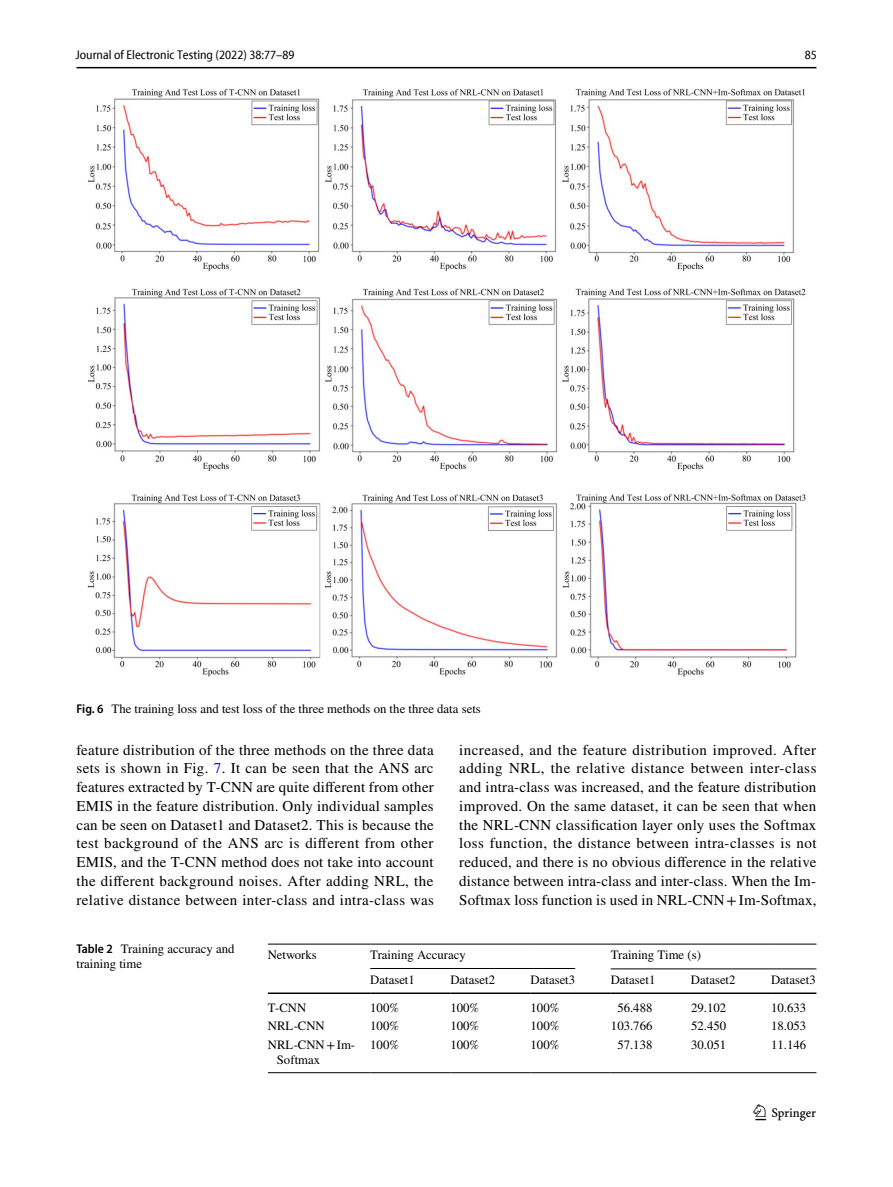
<style>
.page{position:relative;width:893px;height:1187px;background:#fff}
.page>*{position:absolute;margin:0;border:0;box-sizing:border-box;transform-origin:0 0}
.t1{font:22.5px "Springnew Regular 3";color:#000}
.t2{font:15px/18.8px "STIX";letter-spacing:.015em;color:#000;text-align:justify}
.t3{font:12.75px/15px "STIX";color:#000}
.t4{font:semi-condensed 12.75px "Myriad Pro Unic";color:#000}
.s1{font-family:"Myriad Pro";font-weight:600;font-stretch:semi-condensed}
.s2{color:#00f}
</style>
<div class="page">
<hr style="left:77px;top:67px;width:739px;height:1px;background:#000">
<img style="left:87px;top:88px;width:719px;height:589px">
<hr style="left:268px;top:943px;width:102px;height:1px;background:#000">
<hr style="left:268px;top:992px;width:102px;height:1px;background:#000">
<hr style="left:370px;top:943px;width:80px;height:1px;background:#000">
<hr style="left:450px;top:943px;width:81px;height:1px;background:#000">
<hr style="left:531px;top:943px;width:80px;height:1px;background:#000">
<hr style="left:611px;top:943px;width:80px;height:1px;background:#000">
<hr style="left:691px;top:943px;width:80px;height:1px;background:#000">
<hr style="left:771px;top:943px;width:45px;height:1px;background:#000">
<hr style="left:370px;top:992px;width:80px;height:1px;background:#000">
<hr style="left:450px;top:992px;width:81px;height:1px;background:#000">
<hr style="left:531px;top:992px;width:80px;height:1px;background:#000">
<hr style="left:611px;top:992px;width:80px;height:1px;background:#000">
<hr style="left:691px;top:992px;width:80px;height:1px;background:#000">
<hr style="left:771px;top:992px;width:45px;height:1px;background:#000">
<hr style="left:268px;top:1072px;width:102px;height:1px;background:#000">
<hr style="left:370px;top:1072px;width:80px;height:1px;background:#000">
<hr style="left:450px;top:1072px;width:81px;height:1px;background:#000">
<hr style="left:531px;top:1072px;width:80px;height:1px;background:#000">
<hr style="left:611px;top:1072px;width:80px;height:1px;background:#000">
<hr style="left:691px;top:1072px;width:80px;height:1px;background:#000">
<hr style="left:771px;top:1072px;width:45px;height:1px;background:#000">
<hr style="left:370px;top:967px;width:205px;height:1px;background:#000">
<hr style="left:611px;top:968px;width:205px;height:1px;background:#000">
<p class="t4" style="left:76px;top:50px;width:221px">Journal of Electronic Testing (2022) 38:77–89</p>
<p class="t4" style="left:805px;top:50px;width:14px">85</p>
<p class="t3" style="left:77px;top:702px;width:406px"><span class="s1">Fig. 6</span> The training loss and test loss of the three methods on the three data sets</p>
<p class="t2" style="left:77px;top:741px;width:359px">feature distribution of the three methods on the three data sets is shown in Fig. <span class="s2">7</span>. It can be seen that the ANS arc features extracted by T-CNN are quite different from other EMIS in the feature distribution. Only individual samples can be seen on Dataset1 and Dataset2. This is because the test background of the ANS arc is different from other EMIS, and the T-CNN method does not take into account the different background noises. After adding NRL, the relative distance between inter-class and intra-class was</p>
<p class="t2" style="left:459px;top:741px;width:359px">increased, and the feature distribution improved. After adding NRL, the relative distance between inter-class and intra-class was increased, and the feature distribution improved. On the same dataset, it can be seen that when the NRL-CNN classification layer only uses the Softmax loss function, the distance between intra-classes is not reduced, and there is no obvious difference in the relative distance between intra-class and inter-class. When the Im-Softmax loss function is used in NRL-CNN+Im-Softmax,</p>
<p class="t3" style="left:77px;top:942px;width:159px"><span class="s1">Table 2</span> Training accuracy and training time</p>
<p class="t3" style="left:268px;top:948px;width:50px">Networks</p>
<p class="t3" style="left:370px;top:948px;width:97px">Training Accuracy</p>
<p class="t3" style="left:611px;top:948px;width:92px">Training Time (s)</p>
<p class="t3" style="left:370px;top:972px;width:46px">Dataset1</p>
<p class="t3" style="left:450px;top:972px;width:46px">Dataset2</p>
<p class="t3" style="left:531px;top:972px;width:46px">Dataset3</p>
<p class="t3" style="left:611px;top:972px;width:46px">Dataset1</p>
<p class="t3" style="left:691px;top:972px;width:46px">Dataset2</p>
<p class="t3" style="left:771px;top:972px;width:46px">Dataset3</p>
<p class="t3" style="left:268px;top:1000px;width:40px">T-CNN</p>
<p class="t3" style="left:370px;top:1000px;width:30px">100%</p>
<p class="t3" style="left:450px;top:1000px;width:30px">100%</p>
<p class="t3" style="left:531px;top:1000px;width:30px">100%</p>
<p class="t3" style="left:617px;top:1000px;width:37px">56.488</p>
<p class="t3" style="left:691px;top:1000px;width:37px">29.102</p>
<p class="t3" style="left:771px;top:1000px;width:37px">10.633</p>
<p class="t3" style="left:268px;top:1019px;width:58px">NRL-CNN</p>
<p class="t3" style="left:370px;top:1019px;width:30px">100%</p>
<p class="t3" style="left:450px;top:1019px;width:30px">100%</p>
<p class="t3" style="left:531px;top:1019px;width:30px">100%</p>
<p class="t3" style="left:611px;top:1019px;width:43px">103.766</p>
<p class="t3" style="left:691px;top:1019px;width:37px">52.450</p>
<p class="t3" style="left:771px;top:1019px;width:37px">18.053</p>
<p class="t3" style="left:277px;top:1038px;width:80px;text-indent:-9px">NRL-CNN+Im-<br>Softmax</p>
<p class="t3" style="left:370px;top:1038px;width:30px">100%</p>
<p class="t3" style="left:450px;top:1038px;width:30px">100%</p>
<p class="t3" style="left:531px;top:1038px;width:30px">100%</p>
<p class="t3" style="left:617px;top:1038px;width:37px">57.138</p>
<p class="t3" style="left:691px;top:1038px;width:37px">30.051</p>
<p class="t3" style="left:771px;top:1038px;width:37px">11.146</p>
<h1 class="t1" style="left:755px;top:1104px;width:62px">1 3</h1>
</div>
